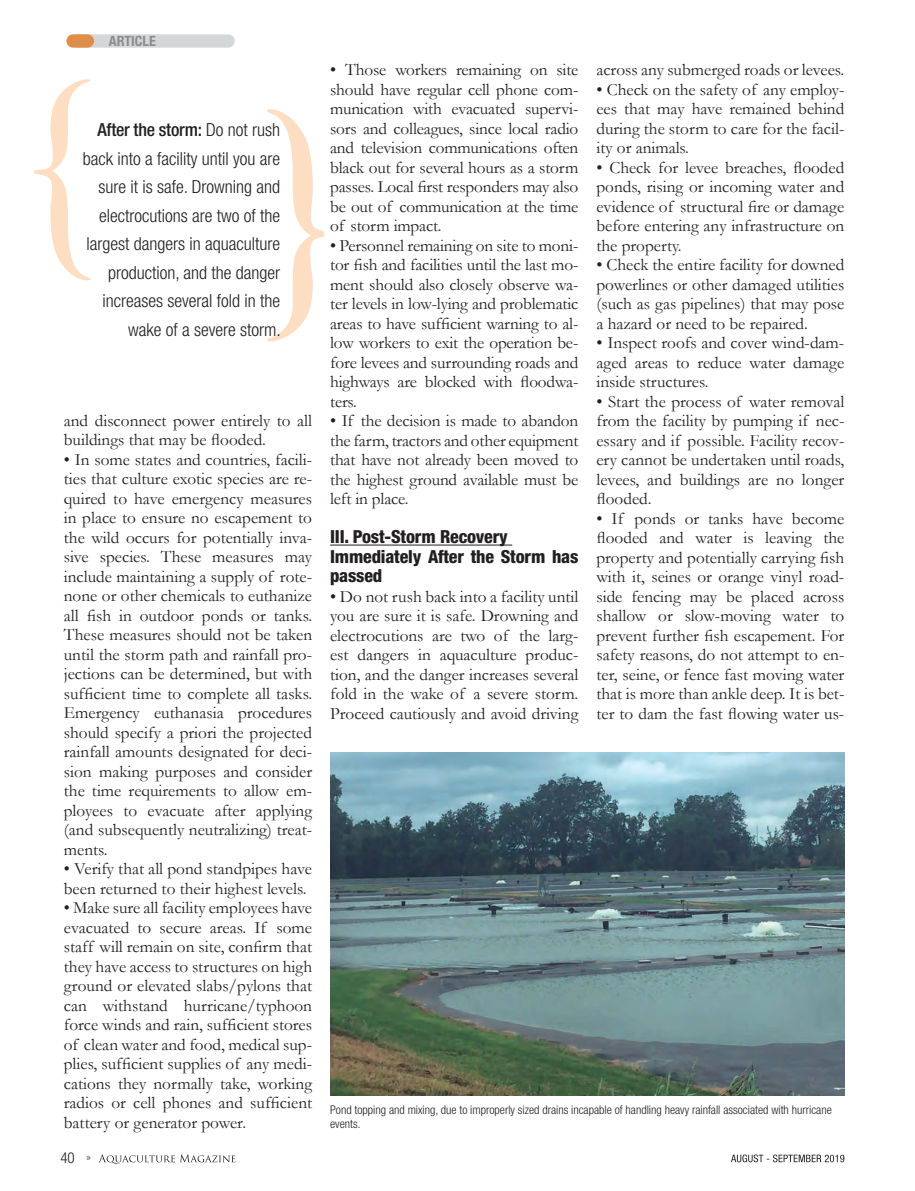
<style>
.page{position:relative;width:915px;height:1191px;background:#fff}
.page>*{position:absolute;margin:0;border:0;box-sizing:border-box;transform-origin:0 0}
.t1{font:300 condensed 18px/28.5px "Helvetica Neue LT Std";color:#231f20;text-align:right}
.t2{font:800 condensed 18px/19.5px "Helvetica Neue LT Std";letter-spacing:-.01em;color:#231f20}
.t3{font:17.25px/19.5px "Garamond";color:#231f20;text-align:justify}
.t4{font:300 condensed 15px "Helvetica Neue LT Std";color:#231f20}
.t5{font:700 condensed 14.25px "Helvetica Neue LT Std";color:#8a8c8f}
.t6{font:300 condensed 12px/13.5px "Helvetica Neue LT Std";color:#231f20}
.s1{font-weight:500}
.s2{font-weight:100;color:#221c24}
</style>
<div class="page">
<svg style="left:98px;top:1154px;width:137px;height:10px"></svg>
<svg style="left:731px;top:1154px;width:113px;height:8px"></svg>
<div style="left:72px;top:34px;width:163px;height:14px;background:#d5d6d8;border-radius:7px"></div>
<div style="left:66px;top:34px;width:28px;height:14px;background:#de8e49;border-radius:7px"></div>
<img style="left:330px;top:752px;width:514px;height:344px">
<hr style="left:330px;top:544px;width:182px;height:1px;background:#231f20">
<svg style="left:34px;top:79px;width:56px;height:201px"></svg>
<svg style="left:267px;top:109px;width:57px;height:232px"></svg>
<p class="t5" style="left:109px;top:32px;width:49px">ARTICLE</p>
<p class="t1" style="left:83px;top:116px;width:199px"><span class="s1">After the storm:</span> Do not rush back into a facility until you are sure it is safe. Drowning and electrocutions are two of the largest dangers in aquaculture production, and the danger increases several fold in the wake of a severe storm.</p>
<p class="t3" style="left:64px;top:410px;width:250px">and disconnect power entirely to all buildings that may be flooded.</p>
<p class="t3" style="left:64px;top:449px;width:250px">• In some states and countries, facili&shy;ties that culture exotic species are re&shy;quired to have emergency measures in place to ensure no escapement to the wild occurs for potentially inva&shy;sive species. These measures may include maintaining a supply of rote&shy;none or other chemicals to euthanize all fish in outdoor ponds or tanks.<br>These measures should not be taken until the storm path and rainfall pro&shy;jections can be determined, but with sufficient time to complete all tasks.<br>Emergency euthanasia procedures should specify a priori the projected rainfall amounts designated for deci&shy;sion making purposes and consider the time requirements to allow em&shy;ployees to evacuate after applying (and subsequently neutralizing) treat&shy;ments.</p>
<p class="t3" style="left:64px;top:859px;width:250px">• Verify that all pond standpipes have been returned to their highest levels.</p>
<p class="t3" style="left:64px;top:898px;width:250px">• Make sure all facility employees have evacuated to secure areas. If some staff will remain on site, confirm that they have access to structures on high ground or elevated slabs/pylons that can withstand hurricane/typhoon force winds and rain, sufficient stores of clean water and food, medical sup&shy;plies, sufficient supplies of any medi&shy;cations they normally take, working radios or cell phones and sufficient battery or generator power.</p>
<p class="t4" style="left:60px;top:1149px;width:32px">40 <span class="s2">»</span></p>
<p class="t3" style="left:330px;top:60px;width:250px">• Those workers remaining on site should have regular cell phone com&shy;munication with evacuated supervi&shy;sors and colleagues, since local radio and television communications often black out for several hours as a storm passes. Local first responders may also be out of communication at the time of storm impact.</p>
<p class="t3" style="left:330px;top:235px;width:250px">• Personnel remaining on site to moni&shy;tor fish and facilities until the last mo&shy;ment should also closely observe wa&shy;ter levels in low-lying and problematic areas to have sufficient warning to al&shy;low workers to exit the operation be&shy;fore levees and surrounding roads and highways are blocked with floodwa&shy;ters.</p>
<p class="t3" style="left:330px;top:411px;width:250px">• If the decision is made to abandon the farm, tractors and other equipment that have not already been moved to the highest ground available must be left in place.</p>
<p class="t2" style="left:330px;top:527px;width:250px">III. Post-Storm Recovery<br>Immediately After the Storm has passed</p>
<p class="t3" style="left:330px;top:586px;width:250px">• Do not rush back into a facility until you are sure it is safe. Drowning and electrocutions are two of the larg&shy;est dangers in aquaculture produc&shy;tion, and the danger increases several fold in the wake of a severe storm.<br>Proceed cautiously and avoid driving</p>
<p class="t3" style="left:596px;top:60px;width:249px">across any submerged roads or levees.</p>
<p class="t3" style="left:596px;top:79px;width:249px">• Check on the safety of any employ&shy;ees that may have remained behind during the storm to care for the facil&shy;ity or animals.</p>
<p class="t3" style="left:596px;top:157px;width:249px">• Check for levee breaches, flooded ponds, rising or incoming water and evidence of structural fire or damage before entering any infrastructure on the property.</p>
<p class="t3" style="left:596px;top:255px;width:249px">• Check the entire facility for downed powerlines or other damaged utilities (such as gas pipelines) that may pose a hazard or need to be repaired.</p>
<p class="t3" style="left:596px;top:333px;width:249px">• Inspect roofs and cover wind-dam&shy;aged areas to reduce water damage inside structures.</p>
<p class="t3" style="left:596px;top:391px;width:249px">• Start the process of water removal from the facility by pumping if nec&shy;essary and if possible. Facility recov&shy;ery cannot be undertaken until roads, levees, and buildings are no longer flooded.</p>
<p class="t3" style="left:596px;top:508px;width:249px">• If ponds or tanks have become flooded and water is leaving the property and potentially carrying fish with it, seines or orange vinyl road&shy;side fencing may be placed across shallow or slow-moving water to prevent further fish escapement. For safety reasons, do not attempt to en&shy;ter, seine, or fence fast moving water that is more than ankle deep. It is bet&shy;ter to dam the fast flowing water us-</p>
<p class="t6" style="left:330px;top:1103px;width:503px">Pond topping and mixing, due to improperly sized drains incapable of handling heavy rainfall associated with hurricane events.</p>
</div>
